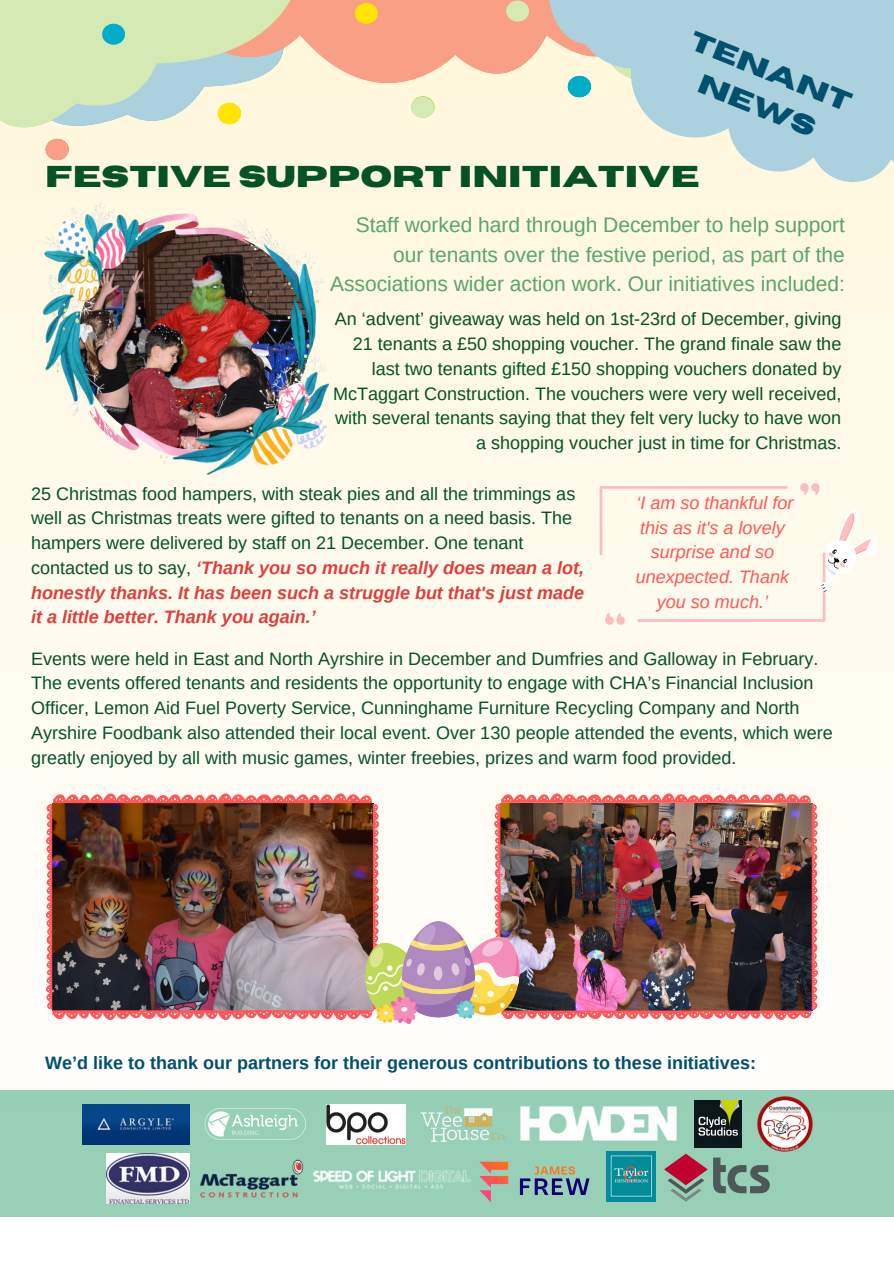
<style>
.page{position:relative;width:894px;height:1264px;background:#fff}
.page>*{position:absolute;margin:0;border:0;box-sizing:border-box;transform-origin:0 0}
.t1{font:700 30px "Horizon";color:#055224}
.t2{font:700 27px/37px "Horizon";color:#00506e;text-align:center}
.t3{font:21px/29.2px "Arimo";color:#5aa56a;text-align:right}
.t4{font:18px/24.8px "Arimo";color:#055224}
.t5{font:italic 18px/24.8px "Arimo";color:#ff5757;text-align:center}
.t6{font:700 18px "Arimo";color:#00506e}
.s1{font-weight:700;font-style:italic;color:#df3e3e}
</style>
<div class="page">
<img style="left:0;top:130px;width:893px;height:1087px">
<svg style="left:296px;top:0;width:245px;height:130px;background:#fbc9af"></svg>
<svg style="left:355px;top:2px;width:23px;height:22px"></svg>
<svg style="left:506px;top:0;width:23px;height:22px"></svg>
<svg style="left:411px;top:96px;width:23px;height:22px"></svg>
<svg style="left:0;top:0;width:296px;height:156px;background:#dbe8b7"></svg>
<svg style="left:37px;top:23px;width:253px;height:137px;background:#dce6c7"></svg>
<svg style="left:541px;top:0;width:352px;height:233px;background:#d0e1dd"></svg>
<svg style="left:599px;top:483px;width:278px;height:141px;background:#fef7e9"></svg>
<div style="left:0;top:1090px;width:893px;height:126px;background:#97d0b7"></div>
<img style="left:83px;top:1104px;width:106px;height:40px">
<svg style="left:205px;top:1108px;width:101px;height:31px"></svg>
<img style="left:326px;top:1104px;width:79px;height:40px">
<img style="left:421px;top:1106px;width:84px;height:35px">
<img style="left:694px;top:1100px;width:47px;height:47px">
<img style="left:106px;top:1153px;width:83px;height:50px">
<img style="left:200px;top:1159px;width:104px;height:39px">
<img style="left:313px;top:1170px;width:158px;height:19px">
<svg style="left:479px;top:1161px;width:29px;height:41px"></svg>
<svg style="left:519px;top:1166px;width:70px;height:28px"></svg>
<img style="left:606px;top:1151px;width:49px;height:50px">
<img style="left:520px;top:1106px;width:156px;height:34px">
<svg style="left:664px;top:1153px;width:105px;height:48px"></svg>
<img style="left:40px;top:203px;width:288px;height:271px">
<img style="left:46px;top:793px;width:771px;height:231px">
<img style="left:757px;top:1096px;width:55px;height:55px">
<h2 class="t2" style="left:698px;top:23px;width:173px;rotate:22deg">TENANT<br>NEWS</h2>
<h1 class="t1" style="left:45px;top:162px;width:655px">FESTIVE SUPPORT INITIATIVE</h1>
<p class="t3" style="left:330px;top:210px;width:516px">Staff worked hard through December to help support our tenants over the festive period, as part of the<br>Associations wider action work. Our initiatives included:</p>
<p class="t4" style="left:333px;top:306px;width:509px;text-align:right">An ‘advent’ giveaway was held on 1st-23rd of December, giving 21 tenants a £50 shopping voucher. The grand finale saw the last two tenants gifted £150 shopping vouchers donated by McTaggart Construction. The vouchers were very well received, with several tenants saying that they felt very lucky to have won a shopping voucher just in time for Christmas.</p>
<p class="t4" style="left:31px;top:481px;width:554px">25 Christmas food hampers, with steak pies and all the trimmings as well as Christmas treats were gifted to tenants on a need basis. The hampers were delivered by staff on 21 December. One tenant contacted us to say, <span class="s1">‘Thank you so much it really does mean a lot, honestly thanks. It has been such a struggle but that's just made it a little better. Thank you again.’</span></p>
<p class="t5" style="left:635px;top:490px;width:159px">‘I am so thankful for this as it's a lovely surprise and so unexpected. Thank you so much.’</p>
<p class="t4" style="left:31px;top:646px;width:803px">Events were held in East and North Ayrshire in December and Dumfries and Galloway in February.<br>The events offered tenants and residents the opportunity to engage with CHA’s Financial Inclusion Officer, Lemon Aid Fuel Poverty Service, Cunninghame Furniture Recycling Company and North Ayrshire Foodbank also attended their local event. Over 130 people attended the events, which were greatly enjoyed by all with music games, winter freebies, prizes and warm food provided.</p>
<p class="t6" style="left:45px;top:1052px;width:712px">We’d like to thank our partners for their generous contributions to these initiatives:</p>
</div>
